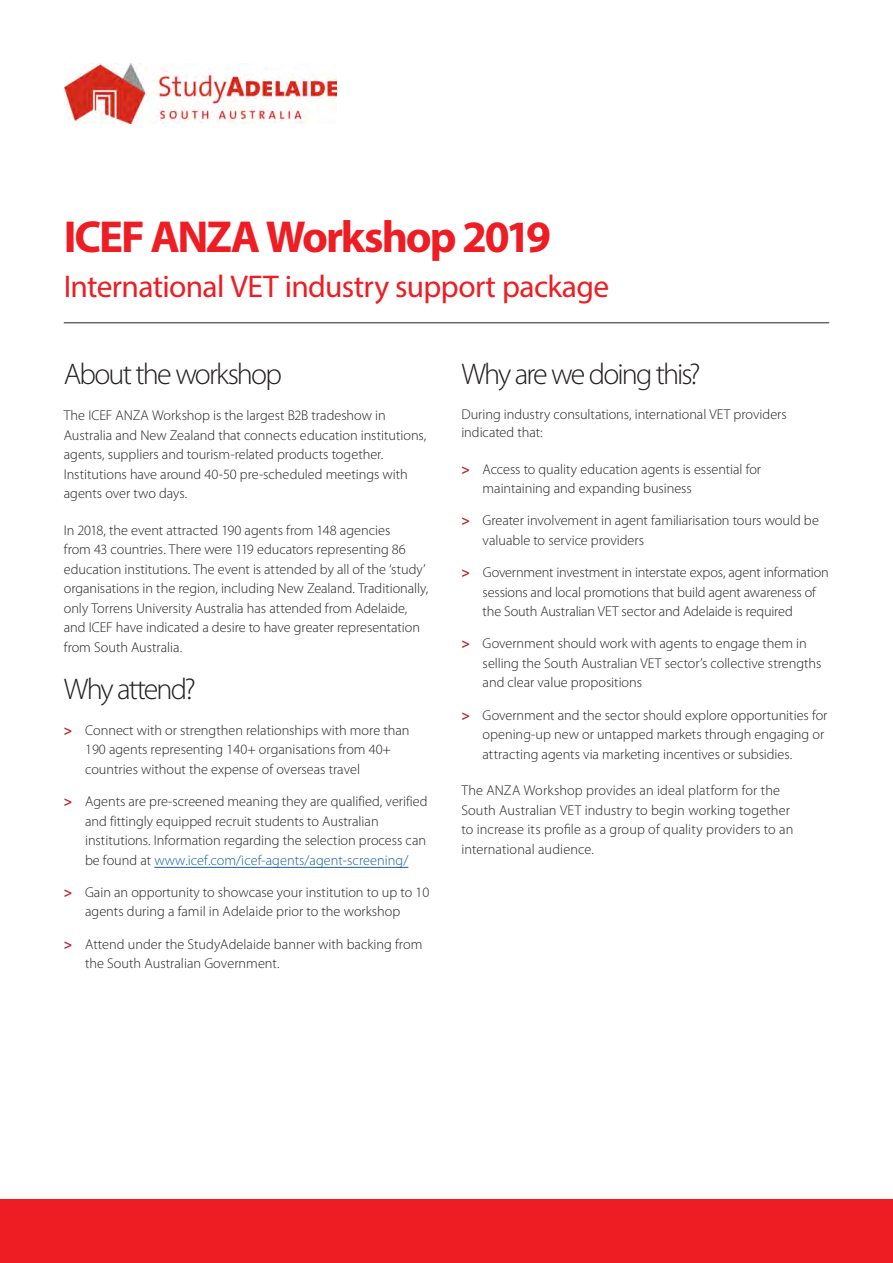
<style>
.page{position:relative;width:893px;height:1263px;background:#fff}
.page>*{position:absolute;margin:0;border:0;box-sizing:border-box;transform-origin:0 0}
.Heading_2{font:700 45px "Myriad Pro";letter-spacing:-.05em;color:#ee1d23}
.Heading_3{font:31.5px "Myriad Pro";letter-spacing:-.02em;color:#ee1d23}
.Heading_3-2{font:300 30px "Myriad Pro";letter-spacing:-.065em;color:#231f20}
.Heading_3-3{font:300 14.25px/19.5px "Myriad Pro";color:#231f20}
.Body_Text{font:300 14.25px/19.5px "Myriad Pro";letter-spacing:.005em;color:#231f20}
.s1{font-weight:700;color:#b6282d}
.s2{color:#175d9e}
</style>
<div class="page">
<hr style="left:64px;top:322px;width:765px;height:1px;background:#231f20">
<img style="left:65px;top:64px;width:271px;height:60px">
<div style="left:0;top:1199px;width:893px;height:64px;background:#ee1d23"></div>
<hr style="left:154px;top:867px;width:254px;height:1px;background:#175d9e">
<p class="Heading_2" style="left:64px;top:208px;width:489px">ICEF ANZA Workshop 2019</p>
<p class="Heading_3" style="left:64px;top:267px;width:547px">International VET industry support package</p>
<p class="Heading_3-2" style="left:64px;top:357px;width:220px">About the workshop</p>
<p class="Body_Text" style="left:64px;top:406px;width:364px">The ICEF ANZA Workshop is the largest B2B tradeshow in Australia and New Zealand that connects education institutions, agents, suppliers and tourism-related products together.<br>Institutions have around 40-50 pre-scheduled meetings with agents over two days.</p>
<p class="Heading_3-3" style="left:64px;top:521px;width:366px">In 2018, the event attracted 190 agents from 148 agencies<br>from 43 countries. There were 119 educators representing 86 education institutions. The event is attended by all of the ‘study’ organisations in the region, including New Zealand. Traditionally, only Torrens University Australia has attended from Adelaide, and ICEF have indicated a desire to have greater representation from South Australia.</p>
<p class="Heading_3-2" style="left:64px;top:672px;width:134px">Why attend?</p>
<p class="Heading_3-3" style="left:85px;top:721px;width:326px;text-indent:-21px"><span class="s1">&gt;</span> Connect with or strengthen relationships with more than<br>190 agents representing 140+ organisations from 40+ countries without the expense of overseas travel</p>
<p class="Heading_3-3" style="left:85px;top:792px;width:344px;text-indent:-21px"><span class="s1">&gt;</span> Agents are pre-screened meaning they are qualified, verified and fittingly equipped recruit students to Australian institutions. Information regarding the selection process can be found at <span class="s2">www.icef.com/icef-agents/agent-screening/</span></p>
<p class="Heading_3-3" style="left:64px;top:883px;width:367px;text-align:center"><span class="s1">&gt;</span> Gain an opportunity to showcase your institution to up to 10 agents during a famil in Adelaide prior to the workshop</p>
<p class="Heading_3-3" style="left:85px;top:934px;width:339px;text-indent:-21px"><span class="s1">&gt;</span> Attend under the StudyAdelaide banner with backing from the South Australian Government.</p>
<p class="Heading_3-2" style="left:461px;top:358px;width:241px">Why are we doing this?</p>
<p class="Body_Text" style="left:461px;top:406px;width:327px;line-height:18px">During industry consultations, international VET providers indicated that:</p>
<p class="Heading_3-3" style="left:483px;top:459px;width:280px;text-indent:-21px"><span class="s1">&gt;</span> Access to quality education agents is essential for maintaining and expanding business</p>
<p class="Heading_3-3" style="left:483px;top:511px;width:338px;text-indent:-21px"><span class="s1">&gt;</span> Greater involvement in agent familiarisation tours would be valuable to service providers</p>
<p class="Heading_3-3" style="left:483px;top:563px;width:348px;text-indent:-21px"><span class="s1">&gt;</span> Government investment in interstate expos, agent information sessions and local promotions that build agent awareness of the South Australian VET sector and Adelaide is required</p>
<p class="Heading_3-3" style="left:483px;top:634px;width:340px;text-indent:-21px"><span class="s1">&gt;</span> Government should work with agents to engage them in selling the South Australian VET sector’s collective strengths and clear value propositions</p>
<p class="Heading_3-3" style="left:483px;top:705px;width:346px;text-indent:-21px"><span class="s1">&gt;</span> Government and the sector should explore opportunities for opening-up new or untapped markets through engaging or attracting agents via marketing incentives or subsidies.</p>
<p class="Body_Text" style="left:461px;top:781px;width:333px">The ANZA Workshop provides an ideal platform for the South Australian VET industry to begin working together to increase its profile as a group of quality providers to an international audience.</p>
</div>
